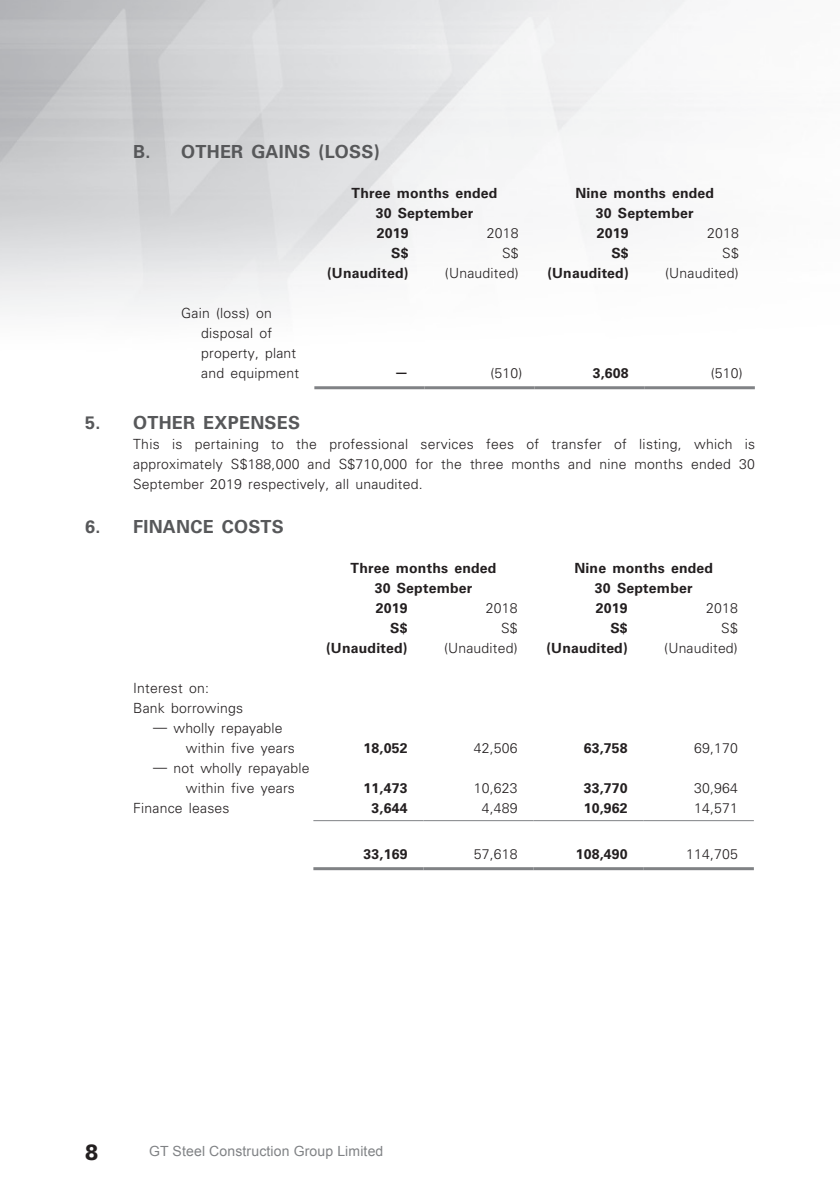
<style>
.page{position:relative;width:840px;height:1191px;background:#fff}
.page>*{position:absolute;margin:0;border:0;box-sizing:border-box;transform-origin:0 0}
.t1{font:900 22px "Univers LT Std";color:#231f20;scale:.9 1}
._17_H1__Note{font:700 18px "Univers LT Std";letter-spacing:.015em;color:#57585a}
._02_Note_Text{font:700 14px/20px "Univers LT Std";letter-spacing:.015em;color:#231f20;text-align:center}
._26___P2__Note{font:300 14px/20px "Univers LT Std";letter-spacing:.015em;color:#231f20;text-align:justify}
._29_Table_Stub__Note{font:300 14px/20px "Univers LT Std";letter-spacing:.015em;color:#231f20}
._02_Note_Text-2{font:300 14px "Univers LT Std";letter-spacing:.015em;color:#231f20}
.t2{font:14px "Arial";letter-spacing:.01em;color:#808285}
</style>
<div class="page">
<hr style="left:314px;top:386px;width:110px;height:3px;background:#808285">
<hr style="left:424px;top:386px;width:110px;height:3px;background:#808285">
<hr style="left:534px;top:386px;width:110px;height:3px;background:#808285">
<hr style="left:644px;top:386px;width:110px;height:3px;background:#808285">
<hr style="left:313px;top:820px;width:110px;height:1px;background:#808285">
<hr style="left:423px;top:820px;width:110px;height:1px;background:#808285">
<hr style="left:533px;top:820px;width:110px;height:1px;background:#808285">
<hr style="left:643px;top:820px;width:110px;height:1px;background:#808285">
<hr style="left:313px;top:867px;width:110px;height:3px;background:#808285">
<hr style="left:423px;top:867px;width:110px;height:3px;background:#808285">
<hr style="left:533px;top:867px;width:110px;height:3px;background:#808285">
<hr style="left:643px;top:867px;width:110px;height:3px;background:#808285">
<p class="_17_H1__Note" style="left:133px;top:141px;width:248px">B. OTHER GAINS (LOSS)</p>
<p class="_02_Note_Text" style="left:351px;top:183px;width:147px">Three months ended<br>30 September</p>
<p class="_02_Note_Text" style="left:575px;top:183px;width:140px">Nine months ended<br>30 September</p>
<p class="_02_Note_Text" style="left:376px;top:223px;width:33px">2019</p>
<p class="_02_Note_Text-2" style="left:486px;top:225px;width:33px">2018</p>
<p class="_02_Note_Text" style="left:596px;top:223px;width:33px">2019</p>
<p class="_02_Note_Text-2" style="left:706px;top:225px;width:33px">2018</p>
<p class="_02_Note_Text" style="left:391px;top:243px;width:19px">S$</p>
<p class="_02_Note_Text-2" style="left:501px;top:245px;width:18px">S$</p>
<p class="_02_Note_Text" style="left:611px;top:243px;width:19px">S$</p>
<p class="_02_Note_Text-2" style="left:721px;top:245px;width:18px">S$</p>
<p class="_02_Note_Text" style="left:327px;top:263px;width:83px">(Unaudited)</p>
<p class="_02_Note_Text-2" style="left:444px;top:265px;width:75px">(Unaudited)</p>
<p class="_02_Note_Text" style="left:547px;top:263px;width:83px">(Unaudited)</p>
<p class="_02_Note_Text-2" style="left:664px;top:265px;width:75px">(Unaudited)</p>
<p class="_29_Table_Stub__Note" style="left:201px;top:303px;width:99px;text-indent:-20px">Gain (loss) on disposal of property, plant and equipment</p>
<p class="_02_Note_Text" style="left:394px;top:362px;width:15px">—</p>
<p class="_02_Note_Text-2" style="left:490px;top:365px;width:33px">(510)</p>
<p class="_02_Note_Text" style="left:592px;top:363px;width:37px">3,608</p>
<p class="_02_Note_Text-2" style="left:710px;top:365px;width:33px">(510)</p>
<p class="_17_H1__Note" style="left:85px;top:412px;width:216px">5. OTHER EXPENSES</p>
<p class="_26___P2__Note" style="left:133px;top:434px;width:623px">This is pertaining to the professional services fees of transfer of listing, which is approximately S$188,000 and S$710,000 for the three months and nine months ended 30<br>September 2019 respectively, all unaudited.</p>
<p class="_17_H1__Note" style="left:85px;top:516px;width:200px">6. FINANCE COSTS</p>
<p class="_02_Note_Text" style="left:350px;top:558px;width:147px">Three months ended<br>30 September</p>
<p class="_02_Note_Text" style="left:574px;top:558px;width:140px">Nine months ended<br>30 September</p>
<p class="_02_Note_Text" style="left:375px;top:598px;width:33px">2019</p>
<p class="_02_Note_Text-2" style="left:485px;top:600px;width:33px">2018</p>
<p class="_02_Note_Text" style="left:595px;top:598px;width:33px">2019</p>
<p class="_02_Note_Text-2" style="left:705px;top:600px;width:33px">2018</p>
<p class="_02_Note_Text" style="left:390px;top:618px;width:19px">S$</p>
<p class="_02_Note_Text-2" style="left:501px;top:620px;width:18px">S$</p>
<p class="_02_Note_Text" style="left:610px;top:618px;width:19px">S$</p>
<p class="_02_Note_Text-2" style="left:721px;top:620px;width:18px">S$</p>
<p class="_02_Note_Text" style="left:326px;top:638px;width:83px">(Unaudited)</p>
<p class="_02_Note_Text-2" style="left:444px;top:640px;width:75px">(Unaudited)</p>
<p class="_02_Note_Text" style="left:546px;top:638px;width:83px">(Unaudited)</p>
<p class="_02_Note_Text-2" style="left:664px;top:640px;width:75px">(Unaudited)</p>
<p class="_29_Table_Stub__Note" style="left:133px;top:678px;width:77px">Interest on:</p>
<p class="_29_Table_Stub__Note" style="left:133px;top:698px;width:111px">Bank borrowings</p>
<p class="_29_Table_Stub__Note" style="left:186px;top:718px;width:110px;text-indent:-33px">— wholly repayable within five years</p>
<p class="_02_Note_Text" style="left:363px;top:738px;width:45px">18,052</p>
<p class="_02_Note_Text-2" style="left:473px;top:740px;width:45px">42,506</p>
<p class="_02_Note_Text" style="left:583px;top:738px;width:45px">63,758</p>
<p class="_02_Note_Text-2" style="left:693px;top:740px;width:45px">69,170</p>
<p class="_29_Table_Stub__Note" style="left:186px;top:758px;width:125px;text-indent:-33px">— not wholly repayable within five years</p>
<p class="_02_Note_Text" style="left:363px;top:778px;width:45px">11,473</p>
<p class="_02_Note_Text-2" style="left:473px;top:780px;width:45px">10,623</p>
<p class="_02_Note_Text" style="left:583px;top:778px;width:45px">33,770</p>
<p class="_02_Note_Text-2" style="left:693px;top:780px;width:45px">30,964</p>
<p class="_29_Table_Stub__Note" style="left:133px;top:798px;width:98px">Finance leases</p>
<p class="_02_Note_Text" style="left:371px;top:798px;width:37px">3,644</p>
<p class="_02_Note_Text-2" style="left:481px;top:800px;width:37px">4,489</p>
<p class="_02_Note_Text" style="left:583px;top:798px;width:45px">10,962</p>
<p class="_02_Note_Text-2" style="left:693px;top:800px;width:45px">14,571</p>
<p class="_02_Note_Text" style="left:363px;top:844px;width:45px">33,169</p>
<p class="_02_Note_Text-2" style="left:473px;top:846px;width:45px">57,618</p>
<p class="_02_Note_Text" style="left:575px;top:844px;width:53px">108,490</p>
<p class="_02_Note_Text-2" style="left:685px;top:846px;width:53px">114,705</p>
<h1 class="t1" style="left:85px;top:1137px;width:16px">8</h1>
<p class="t2" style="left:149px;top:1141px;width:236px">GT Steel Construction Group Limited</p>
</div>
